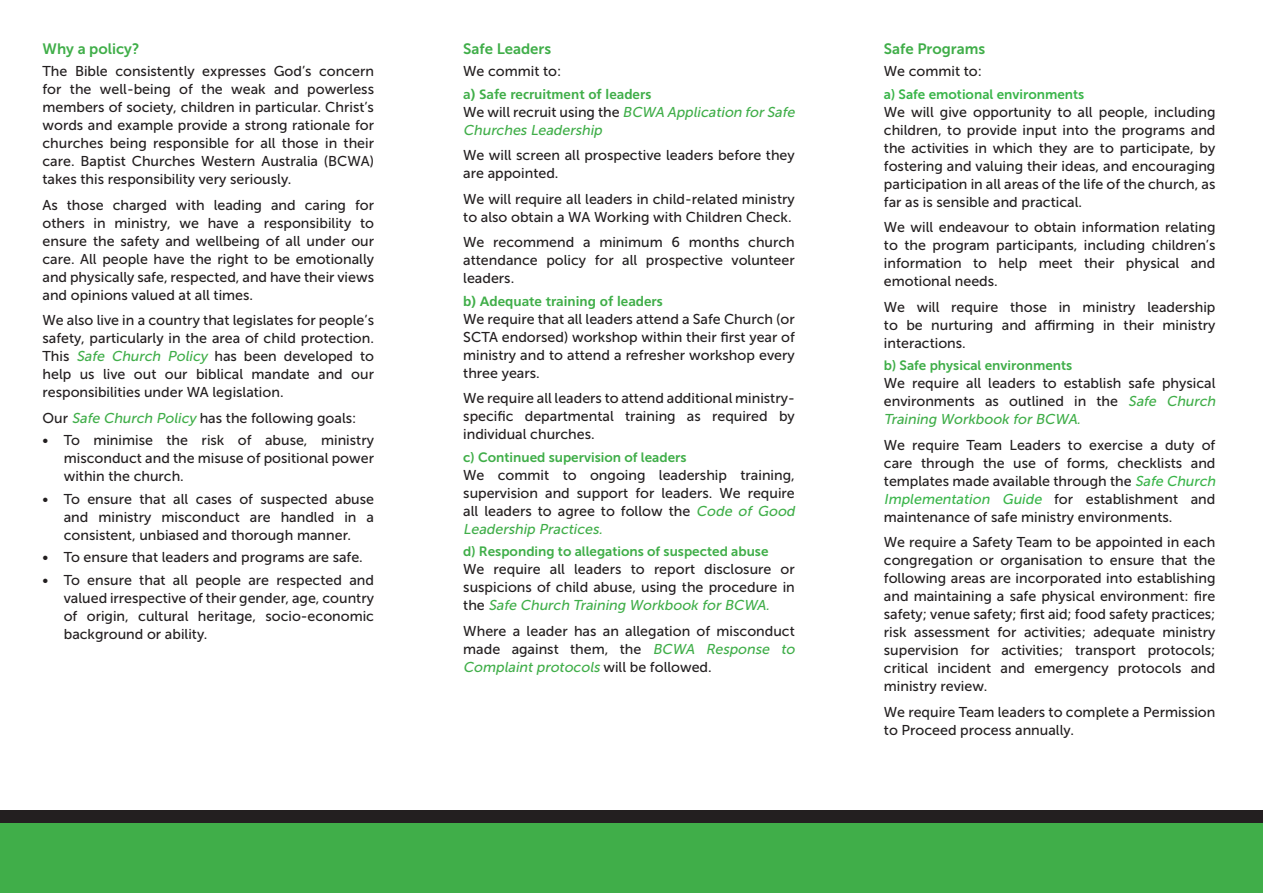
<style>
.page{position:relative;width:1263px;height:893px;background:#fff}
.page>*{position:absolute;margin:0;border:0;box-sizing:border-box;transform-origin:0 0}
.Headings{font:15px "Museo Sans 700";color:#40ae49}
.Body_text{font:14.25px/18px "Museo Sans 500";color:#231f20;text-align:justify}
.Body_text-2{font:italic 14.25px/18px "Museo Sans 500";color:#40ae49}
.sub_headings{font:13.5px "Museo Sans 700";color:#40ae49}
.sub_headings-2{font:700 13.5px "Frutiger LT Std";color:#40ae49}
.sub_headings-3{font:13.5px "Museo Sans 700";color:#3ab54a}
.s1{font-style:italic;color:#40ae49}
.s2{font-style:normal;color:#231f20}
.s3{font-style:italic;color:#3ab54a}
</style>
<div class="page">
<div style="left:0;top:823px;width:1263px;height:70px;background:#40ae49"></div>
<div style="left:0;top:810px;width:1263px;height:13px;background:#231f20"></div>
<p class="Headings" style="left:43px;top:40px;width:98px">Why a policy?</p>
<p class="Body_text" style="left:43px;top:62px;width:333px">The Bible consistently expresses God’s concern for the well-being of the weak and powerless members of society, children in particular. Christ’s words and example provide a strong rationale for churches being responsible for all those in their care. Baptist Churches Western Australia (BCWA) takes this responsibility very seriously.</p>
<p class="Body_text" style="left:43px;top:196px;width:333px">As those charged with leading and caring for others in ministry, we have a responsibility to ensure the safety and wellbeing of all under our care. All people have the right to be emotionally and physically safe, respected, and have their views and opinions valued at all times.</p>
<p class="Body_text" style="left:43px;top:311px;width:333px">We also live in a country that legislates for people’s safety, particularly in the area of child protection.<br>This <span class="s1">Safe Church Policy</span> has been developed to help us live out our biblical mandate and our responsibilities under WA legislation.</p>
<p class="Body_text" style="left:43px;top:409px;width:315px">Our <span class="s1">Safe Church Policy</span> has the following goals:</p>
<p class="Body_text" style="left:64px;top:431px;width:312px;text-indent:-21px">• To minimise the risk of abuse, ministry misconduct and the misuse of positional power within the church.</p>
<p class="Body_text" style="left:64px;top:490px;width:312px;text-indent:-21px">• To ensure that all cases of suspected abuse and ministry misconduct are handled in a consistent, unbiased and thorough manner.</p>
<p class="Body_text" style="left:43px;top:548px;width:322px">• To ensure that leaders and programs are safe.</p>
<p class="Body_text" style="left:64px;top:571px;width:312px;text-indent:-21px">• To ensure that all people are respected and valued irrespective of their gender, age, country of origin, cultural heritage, socio-economic background or ability.</p>
<p class="Headings" style="left:463px;top:40px;width:89px">Safe Leaders</p>
<p class="Body_text" style="left:463px;top:62px;width:100px">We commit to:</p>
<p class="sub_headings-2" style="left:463px;top:86px;width:190px">a) Safe recruitment of leaders</p>
<p class="Body_text-2" style="left:463px;top:103px;width:336px"><span class="s2">W e w i l l r e c r u i t u s i n g t h e</span> BCWA Application for Safe<br>Churches Leadership</p>
<p class="Body_text" style="left:463px;top:146px;width:333px">We will screen all prospective leaders before they are appointed.</p>
<p class="Body_text" style="left:463px;top:190px;width:333px">We will require all leaders in child-related ministry to also obtain a WA Working with Children Check.</p>
<p class="Body_text" style="left:463px;top:233px;width:333px">We recommend a minimum 6 months church attendance policy for all prospective volunteer leaders.</p>
<p class="sub_headings-2" style="left:463px;top:293px;width:201px">b) Adequate training of leaders</p>
<p class="Body_text" style="left:463px;top:310px;width:333px">We require that all leaders attend a Safe Church (or SCTA endorsed) workshop within their first year of ministry and to attend a refresher workshop every three years.</p>
<p class="Body_text" style="left:463px;top:389px;width:333px">We require all leaders to attend additional ministry&shy;specific departmental training as required by individual churches.</p>
<p class="sub_headings" style="left:463px;top:450px;width:225px">c) Continued supervision of leaders</p>
<p class="Body_text" style="left:463px;top:466px;width:336px;text-align:left">We commit to ongoing leadership training, supervision and support for leaders. We require all leaders to agree to follow the <span class="s1">Code of Good Leadership Practices.</span></p>
<p class="sub_headings" style="left:463px;top:544px;width:307px">d) Responding to allegations of suspected abuse</p>
<p class="Body_text" style="left:463px;top:560px;width:333px">We require all leaders to report disclosure or suspicions of child abuse, using the procedure in t h e <span class="s1">Safe Church Training Workbook for BCWA.</span></p>
<p class="Body_text" style="left:463px;top:622px;width:336px;text-align:left">Where a leader has an allegation of misconduct made against them, the <span class="s1">BCWA Response to<br>Complaint protocols</span> w i l l b e fo l l ow e d .</p>
<p class="Headings" style="left:884px;top:40px;width:103px">Safe Programs</p>
<p class="Body_text" style="left:884px;top:62px;width:100px">We commit to:</p>
<p class="sub_headings-3" style="left:884px;top:87px;width:202px">a) Safe emotional environments</p>
<p class="Body_text" style="left:884px;top:103px;width:333px">We will give opportunity to all people, including children, to provide input into the programs and the activities in which they are to participate, by fostering and valuing their ideas, and encouraging participation in all areas of the life of the church, as far as is sensible and practical.</p>
<p class="Body_text" style="left:884px;top:218px;width:333px">We will endeavour to obtain information relating to the program participants, including children’s information to help meet their physical and emotional needs.</p>
<p class="Body_text" style="left:884px;top:298px;width:333px">We will require those in ministry leadership to be nurturing and affirming in their ministry interactions.</p>
<p class="sub_headings" style="left:884px;top:358px;width:190px">b) Safe physical environments</p>
<p class="Body_text" style="left:884px;top:374px;width:336px;text-align:left">We require all leaders to establish safe physical environments as outlined in the <span class="s1">Safe Church<br>Training Workbook for BCWA.</span></p>
<p class="Body_text" style="left:884px;top:436px;width:336px;text-align:left">We require Team Leaders to exercise a duty of care through the use of forms, checklists and templates made available through the <span class="s3">Safe Church Implementation Guide</span> fo r esta b l i s h m e n t a n d maintenance of safe ministry environments.</p>
<p class="Body_text" style="left:884px;top:533px;width:333px">We require a Safety Team to be appointed in each congregation or organisation to ensure that the following areas are incorporated into establishing and maintaining a safe physical environment: fire safety; venue safety; first aid; food safety practices; risk assessment for activities; adequate ministry supervision for activities; transport protocols; critical incident and emergency protocols and ministry review.</p>
<p class="Body_text" style="left:884px;top:703px;width:333px">We require Team leaders to complete a Permission to Proceed process annually.</p>
</div>
